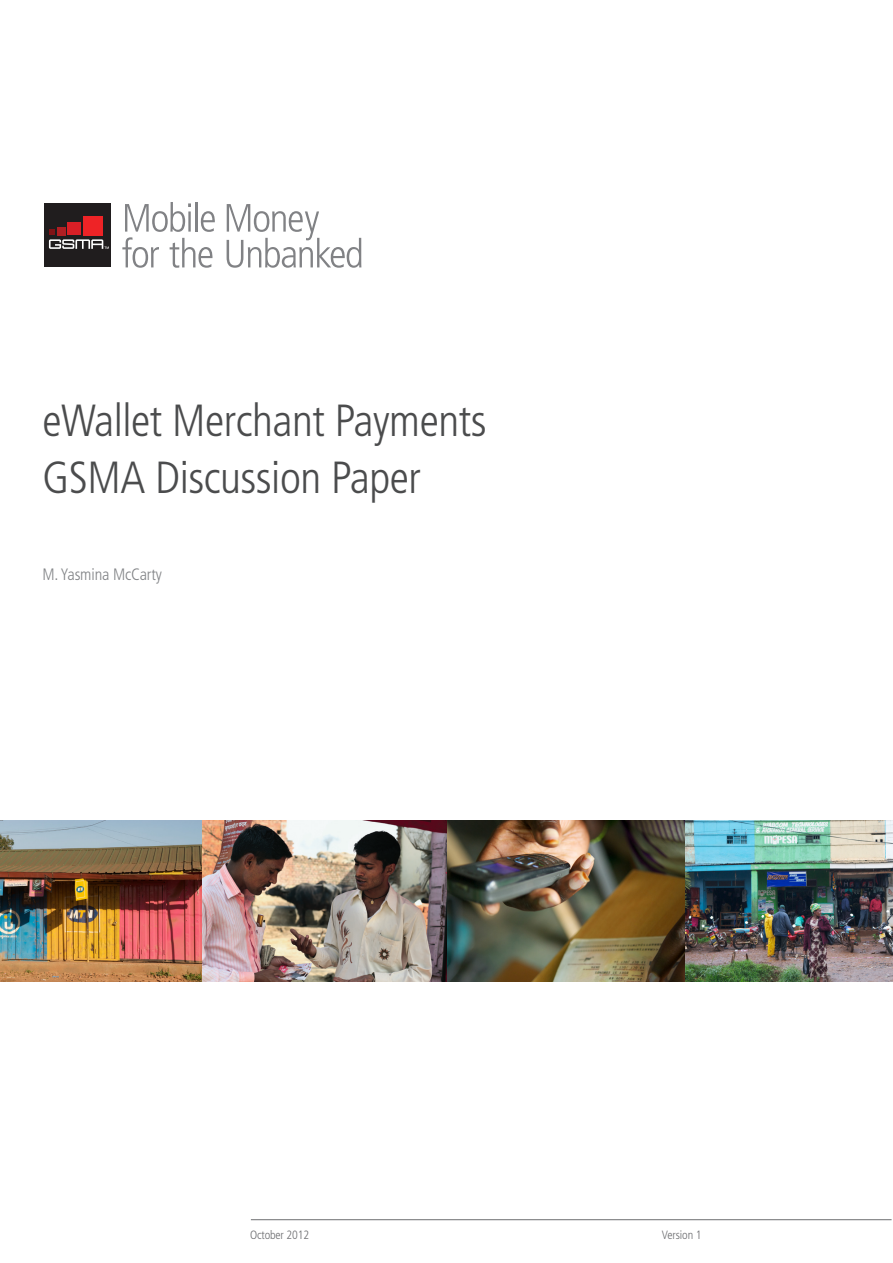
<style>
.page{position:relative;width:893px;height:1263px;background:#fff}
.page>*{position:absolute;margin:0;border:0;box-sizing:border-box;transform-origin:0 0}
.heading{font:300 condensed 45px "Frutiger";letter-spacing:-.01em;color:#4b4c4d}
.t1{font:300 condensed 16.5px "Frutiger";letter-spacing:-.01em;color:#818386}
.heading-2{font:300 condensed 12px "Frutiger";letter-spacing:-.01em;color:#6c6d70}
</style>
<div class="page">
<img style="left:684px;top:820px;width:209px;height:161px">
<img style="left:0;top:820px;width:203px;height:161px">
<img style="left:446px;top:820px;width:238px;height:161px">
<img style="left:203px;top:820px;width:243px;height:161px">
<hr style="left:251px;top:1219px;width:640px;height:1px;background:#6c6d70">
<div style="left:44px;top:203px;width:67px;height:64px;background:#201d1e"></div>
<div style="left:57px;top:227px;width:9px;height:8px;background:#b01f23"></div>
<div style="left:68px;top:223px;width:13px;height:12px;background:#d91f26"></div>
<div style="left:84px;top:216px;width:19px;height:19px;background:#ee2326"></div>
<svg style="left:49px;top:230px;width:60px;height:19px"></svg>
<svg style="left:122px;top:202px;width:93px;height:66px"></svg>
<svg style="left:227px;top:204px;width:134px;height:64px"></svg>
<p class="heading" style="left:43px;top:395px;width:446px">eWallet Merchant Payments</p>
<p class="heading" style="left:43px;top:452px;width:380px">GSMA Discussion Paper</p>
<p class="t1" style="left:43px;top:564px;width:121px">M. Yasmina McCarty</p>
<p class="heading-2" style="left:250px;top:1228px;width:61px">October 2012</p>
<p class="heading-2" style="left:662px;top:1228px;width:41px">Version 1</p>
</div>
